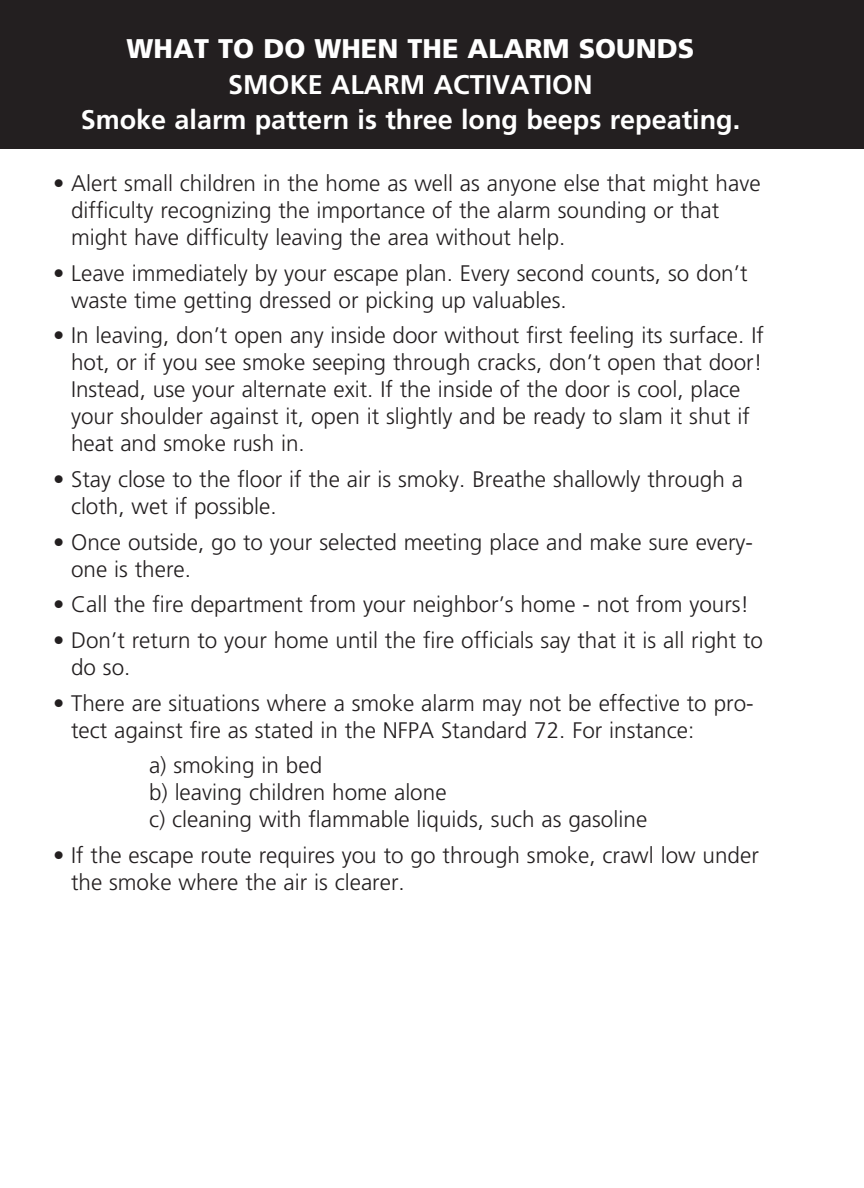
<style>
.page{position:relative;width:864px;height:1188px;background:#fff}
.page>*{position:absolute;margin:0;border:0;box-sizing:border-box;transform-origin:0 0}
.t1{font:700 27px/35.7px "Frutiger";color:#fff;text-align:center}
.t2{font:900 27px "Frutiger";color:#fff}
.t3{font:300 22.5px/27px "Frutiger";color:#231f20}
</style>
<div class="page">
<div style="left:0;top:0;width:864px;height:148px;background:#231f20"></div>
<p class="t2" style="left:127px;top:32px;width:569px">WHAT TO DO WHEN THE ALARM SOUNDS</p>
<p class="t1" style="left:81px;top:66px;width:661px">SMOKE ALARM ACTIVATION<br>Smoke alarm pattern is three long beeps repeating.</p>
<p class="t3" style="left:71px;top:170px;width:691px;text-indent:-18px">• Alert small children in the home as well as anyone else that might have difficulty recognizing the importance of the alarm sounding or that might have difficulty leaving the area without help.</p>
<p class="t3" style="left:71px;top:260px;width:678px;text-indent:-18px">• Leave immediately by your escape plan. Every second counts, so don’t waste time getting dressed or picking up valuables.</p>
<p class="t3" style="left:71px;top:323px;width:694px;text-indent:-18px">• In leaving, don’t open any inside door without first feeling its surface. If hot, or if you see smoke seeping through cracks, don’t open that door!<br>Instead, use your alternate exit. If the inside of the door is cool, place your shoulder against it, open it slightly and be ready to slam it shut if heat and smoke rush in.</p>
<p class="t3" style="left:71px;top:466px;width:674px;text-indent:-18px">• Stay close to the floor if the air is smoky. Breathe shallowly through a cloth, wet if possible.</p>
<p class="t3" style="left:71px;top:529px;width:684px;text-indent:-18px">• Once outside, go to your selected meeting place and make sure every&shy;one is there.</p>
<p class="t3" style="left:53px;top:591px;width:698px">• Call the fire department from your neighbor’s home - not from yours!</p>
<p class="t3" style="left:71px;top:627px;width:694px;text-indent:-18px">• Don’t return to your home until the fire officials say that it is all right to do so.</p>
<p class="t3" style="left:71px;top:690px;width:684px;text-indent:-18px">• There are situations where a smoke alarm may not be effective to pro&shy;tect against fire as stated in the NFPA Standard 72. For instance:</p>
<p class="t3" style="left:149px;top:752px;width:500px">a) smoking in bed<br>b) leaving children home alone<br>c) cleaning with flammable liquids, such as gasoline</p>
<p class="t3" style="left:71px;top:842px;width:689px;text-indent:-18px">• If the escape route requires you to go through smoke, crawl low under the smoke where the air is clearer.</p>
</div>
